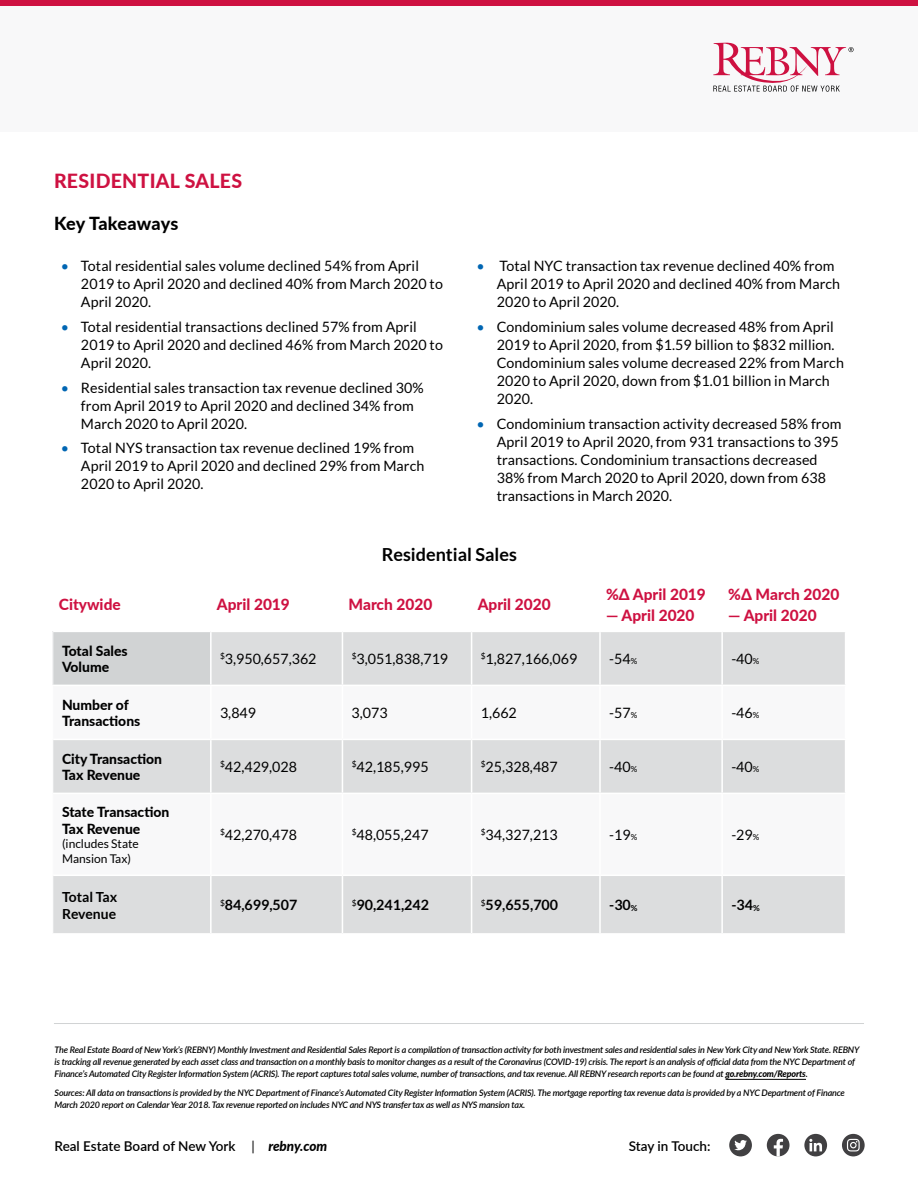
<style>
.page{position:relative;width:918px;height:1188px;background:#fff}
.page>*{position:absolute;margin:0;border:0;box-sizing:border-box;transform-origin:0 0}
.t1{font:800 19.5px "Lato";letter-spacing:.015em;color:#ce1141}
.t2{font:700 18px "Lato";color:#000}
.t3{font:800 18px "Lato";color:#000}
.t4{font:800 15.45px "Lato";color:#ce1141}
.t5{font:14.25px/18px "Lato";letter-spacing:.005em;color:#000}
.t6{font:700 14.25px "Lato";color:#000}
.t7{font:800 13.95px/16.6px "Lato";color:#000}
.t8{font:700 13.95px/16.6px "Lato";color:#000}
.t9{font:600 13.5px "Lato";color:#000}
.t10{font:12px/14.4px "Lato";color:#000}
.t11{font:italic 600 9px/12px "Lato";letter-spacing:-.02em;color:#000}
.s1{color:#0066b3}
.s2{font-size:8.25px}
.s3{font-weight:800}
.s4{font-weight:400}
.s5{font-weight:800;font-style:italic}
</style>
<div class="page">
<hr style="left:726px;top:1079px;width:80px;height:1px;background:#000">
<hr style="left:54px;top:1023px;width:810px;height:1px;background:#d1d3d4">
<div style="left:729px;top:1134px;width:23px;height:22px;background:#414042;border-radius:50%"></div>
<svg style="left:734px;top:1140px;width:13px;height:10px"></svg>
<div style="left:804px;top:1134px;width:23px;height:22px;background:#414042;border-radius:50%"></div>
<svg style="left:809px;top:1139px;width:13px;height:12px"></svg>
<div style="left:842px;top:1134px;width:23px;height:22px;background:#414042;border-radius:50%"></div>
<svg style="left:847px;top:1139px;width:13px;height:12px"></svg>
<div style="left:767px;top:1134px;width:23px;height:22px;background:#414042;border-radius:50%"></div>
<svg style="left:774px;top:1139px;width:9px;height:18px"></svg>
<div style="left:0;top:4px;width:918px;height:128px;background:#f8f8f9"></div>
<svg style="left:713px;top:43px;width:141px;height:49px"></svg>
<div style="left:0;top:0;width:918px;height:6px;background:#ce1141"></div>
<svg style="left:53px;top:632px;width:792px;height:161px;background:#dbdcdd"></svg>
<svg style="left:53px;top:686px;width:792px;height:53px"></svg>
<div style="left:53px;top:793px;width:158px;height:82px;background:#f8f8f9"></div>
<div style="left:53px;top:876px;width:792px;height:57px;background:#dcddde"></div>
<hr style="left:210px;top:632px;width:2px;height:53px;background:#fff">
<hr style="left:342px;top:632px;width:1px;height:53px;background:#fff">
<hr style="left:471px;top:632px;width:1px;height:53px;background:#fff">
<hr style="left:599px;top:632px;width:2px;height:53px;background:#fff">
<hr style="left:721px;top:632px;width:2px;height:53px;background:#fff">
<hr style="left:53px;top:685px;width:158px;height:1px;background:#fff">
<hr style="left:211px;top:685px;width:131px;height:1px;background:#fff">
<hr style="left:210px;top:686px;width:2px;height:53px;background:#fff">
<hr style="left:342px;top:685px;width:130px;height:1px;background:#fff">
<hr style="left:342px;top:686px;width:1px;height:53px;background:#fff">
<hr style="left:472px;top:685px;width:128px;height:1px;background:#fff">
<hr style="left:471px;top:686px;width:1px;height:53px;background:#fff">
<hr style="left:600px;top:685px;width:122px;height:1px;background:#fff">
<hr style="left:599px;top:686px;width:2px;height:53px;background:#fff">
<hr style="left:722px;top:685px;width:124px;height:1px;background:#fff">
<hr style="left:721px;top:686px;width:2px;height:53px;background:#fff">
<hr style="left:53px;top:739px;width:158px;height:1px;background:#fff">
<hr style="left:211px;top:739px;width:131px;height:1px;background:#fff">
<hr style="left:210px;top:740px;width:2px;height:53px;background:#fff">
<hr style="left:342px;top:739px;width:130px;height:1px;background:#fff">
<hr style="left:342px;top:740px;width:1px;height:53px;background:#fff">
<hr style="left:472px;top:739px;width:128px;height:1px;background:#fff">
<hr style="left:471px;top:740px;width:1px;height:53px;background:#fff">
<hr style="left:600px;top:739px;width:122px;height:1px;background:#fff">
<hr style="left:599px;top:740px;width:2px;height:53px;background:#fff">
<hr style="left:722px;top:739px;width:124px;height:1px;background:#fff">
<hr style="left:721px;top:740px;width:2px;height:53px;background:#fff">
<hr style="left:53px;top:793px;width:158px;height:1px;background:#fff">
<hr style="left:210px;top:794px;width:2px;height:81px;background:#fff">
<hr style="left:210px;top:876px;width:2px;height:57px;background:#fff">
<hr style="left:342px;top:876px;width:1px;height:57px;background:#fff">
<hr style="left:471px;top:876px;width:1px;height:57px;background:#fff">
<hr style="left:599px;top:876px;width:2px;height:57px;background:#fff">
<hr style="left:721px;top:876px;width:2px;height:57px;background:#fff">
<h1 class="t1" style="left:54px;top:166px;width:190px">RESIDENTIAL SALES</h1>
<p class="t3" style="left:54px;top:210px;width:126px">Key Takeaways</p>
<p class="t5" style="left:81px;top:257px;width:363px;text-indent:-20px"><span class="s1">•</span> Total residential sales volume declined 54% from April<br>2019 to April 2020 and declined 40% from March 2020 to<br>April 2020.</p>
<p class="t5" style="left:81px;top:318px;width:363px;text-indent:-20px"><span class="s1">•</span> Total residential transactions declined 57% from April<br>2019 to April 2020 and declined 46% from March 2020 to<br>April 2020.</p>
<p class="t5" style="left:81px;top:378px;width:344px;text-indent:-20px"><span class="s1">•</span> Residential sales transaction tax revenue declined 30% from April 2019 to April 2020 and declined 34% from<br>March 2020 to April 2020.</p>
<p class="t5" style="left:81px;top:439px;width:345px;text-indent:-20px"><span class="s1">•</span> Total NYS transaction tax revenue declined 19% from<br>April 2019 to April 2020 and declined 29% from March<br>2020 to April 2020.</p>
<p class="t5" style="left:497px;top:257px;width:345px;text-indent:-20px"><span class="s1">•</span> Total NYC transaction tax revenue declined 40% from<br>April 2019 to April 2020 and declined 40% from March<br>2020 to April 2020.</p>
<p class="t5" style="left:497px;top:318px;width:349px;text-indent:-20px"><span class="s1">•</span> Condominium sales volume decreased 48% from April 2019 to April 2020, from $1.59 billion to $832 million.<br>Condominium sales volume decreased 22% from March 2020 to April 2020, down from $1.01 billion in March 2020.</p>
<p class="t5" style="left:497px;top:414px;width:346px;text-indent:-20px"><span class="s1">•</span> Condominium transaction activity decreased 58% from April 2019 to April 2020, from 931 transactions to 395 transactions. Condominium transactions decreased 38% from March 2020 to April 2020, down from 638 transactions in March 2020.</p>
<p class="t2" style="left:382px;top:544px;width:137px">Residential Sales</p>
<p class="t4" style="left:59px;top:593px;width:63px">Citywide</p>
<p class="t4" style="left:217px;top:593px;width:74px">April 2019</p>
<p class="t4" style="left:349px;top:593px;width:85px">March 2020</p>
<p class="t4" style="left:478px;top:593px;width:74px">April 2020</p>
<p class="t4" style="left:606px;top:583px;width:101px">%∆ April 2019</p>
<p class="t4" style="left:606px;top:604px;width:90px">— April 2020</p>
<p class="t4" style="left:728px;top:583px;width:113px">%∆ March 2020</p>
<p class="t4" style="left:728px;top:604px;width:90px">— April 2020</p>
<p class="t7" style="left:62px;top:642px;width:67px">Total Sales<br>Volume</p>
<p class="t5" style="left:220px;top:650px;width:98px"><sup>$</sup>3,950,657,362</p>
<p class="t5" style="left:352px;top:650px;width:98px"><sup>$</sup>3,051,838,719</p>
<p class="t5" style="left:481px;top:650px;width:98px"><sup>$</sup>1,827,166,069</p>
<p class="t5" style="left:609px;top:650px;width:30px">-54<span class="s2">%</span></p>
<p class="t5" style="left:731px;top:650px;width:30px">-40<span class="s2">%</span></p>
<p class="t7" style="left:62px;top:696px;width:80px">Number of<br>Transactions</p>
<p class="t5" style="left:220px;top:704px;width:38px">3,849</p>
<p class="t5" style="left:352px;top:704px;width:38px">3,073</p>
<p class="t5" style="left:481px;top:704px;width:38px">1,662</p>
<p class="t5" style="left:609px;top:704px;width:30px">-57<span class="s2">%</span></p>
<p class="t5" style="left:731px;top:704px;width:30px">-46<span class="s2">%</span></p>
<p class="t7" style="left:62px;top:750px;width:102px">City Transaction<br>Tax Revenue</p>
<p class="t5" style="left:220px;top:758px;width:78px"><sup>$</sup>42,429,028</p>
<p class="t5" style="left:352px;top:758px;width:78px"><sup>$</sup>42,185,995</p>
<p class="t5" style="left:481px;top:758px;width:78px"><sup>$</sup>25,328,487</p>
<p class="t5" style="left:609px;top:758px;width:30px">-40<span class="s2">%</span></p>
<p class="t5" style="left:731px;top:758px;width:30px">-40<span class="s2">%</span></p>
<p class="t7" style="left:62px;top:803px;width:109px">State Transaction<br>Tax Revenue</p>
<p class="t10" style="left:62px;top:837px;width:78px">(includes State<br>Mansion Tax)</p>
<p class="t5" style="left:220px;top:826px;width:78px"><sup>$</sup>42,270,478</p>
<p class="t5" style="left:352px;top:826px;width:78px"><sup>$</sup>48,055,247</p>
<p class="t5" style="left:481px;top:826px;width:78px"><sup>$</sup>34,327,213</p>
<p class="t5" style="left:609px;top:826px;width:30px">-19<span class="s2">%</span></p>
<p class="t5" style="left:731px;top:826px;width:30px">-29<span class="s2">%</span></p>
<p class="t8" style="left:62px;top:888px;width:57px">Total Tax<br>Revenue</p>
<p class="t6" style="left:220px;top:897px;width:79px"><sup>$</sup>84,699,507</p>
<p class="t6" style="left:352px;top:897px;width:79px"><sup>$</sup>90,241,242</p>
<p class="t6" style="left:481px;top:897px;width:79px"><sup>$</sup>59,655,700</p>
<p class="t6" style="left:609px;top:897px;width:30px">-30<span class="s2">%</span></p>
<p class="t6" style="left:731px;top:897px;width:30px">-34<span class="s2">%</span></p>
<p class="t11" style="left:55px;top:1044px;width:806px">The Real Estate Board of New York’s (REBNY) Monthly Investment and Residential Sales Report is a compilation of transaction activity for both investment sales and residential sales in New York City and New York State. REBNY is tracking all revenue generated by each asset class and transaction on a monthly basis to monitor changes as a result of the Coronavirus (COVID-19) crisis. The report is an analysis of official data from the NYC Department of<br>Finance’s Automated City Register Information System (ACRIS). The report captures total sales volume, number of transactions, and tax revenue. All REBNY research reports can be found at <span class="s3">go.rebny.com/Reports</span>.</p>
<p class="t11" style="left:55px;top:1086px;width:792px">Sources: All data on transactions is provided by the NYC Department of Finance’s Automated City Register Information System (ACRIS). The mortgage reporting tax revenue data is provided by a NYC Department of Finance<br>March 2020 report on Calendar Year 2018. Tax revenue reported on includes NYC and NYS transfer tax as well as NYS mansion tax.</p>
<p class="t9" style="left:55px;top:1136px;width:274px">Real Estate Board of New York <span class="s4">|</span> <span class="s5">rebny.com</span></p>
<p class="t9" style="left:629px;top:1136px;width:83px">Stay in Touch:</p>
</div>
